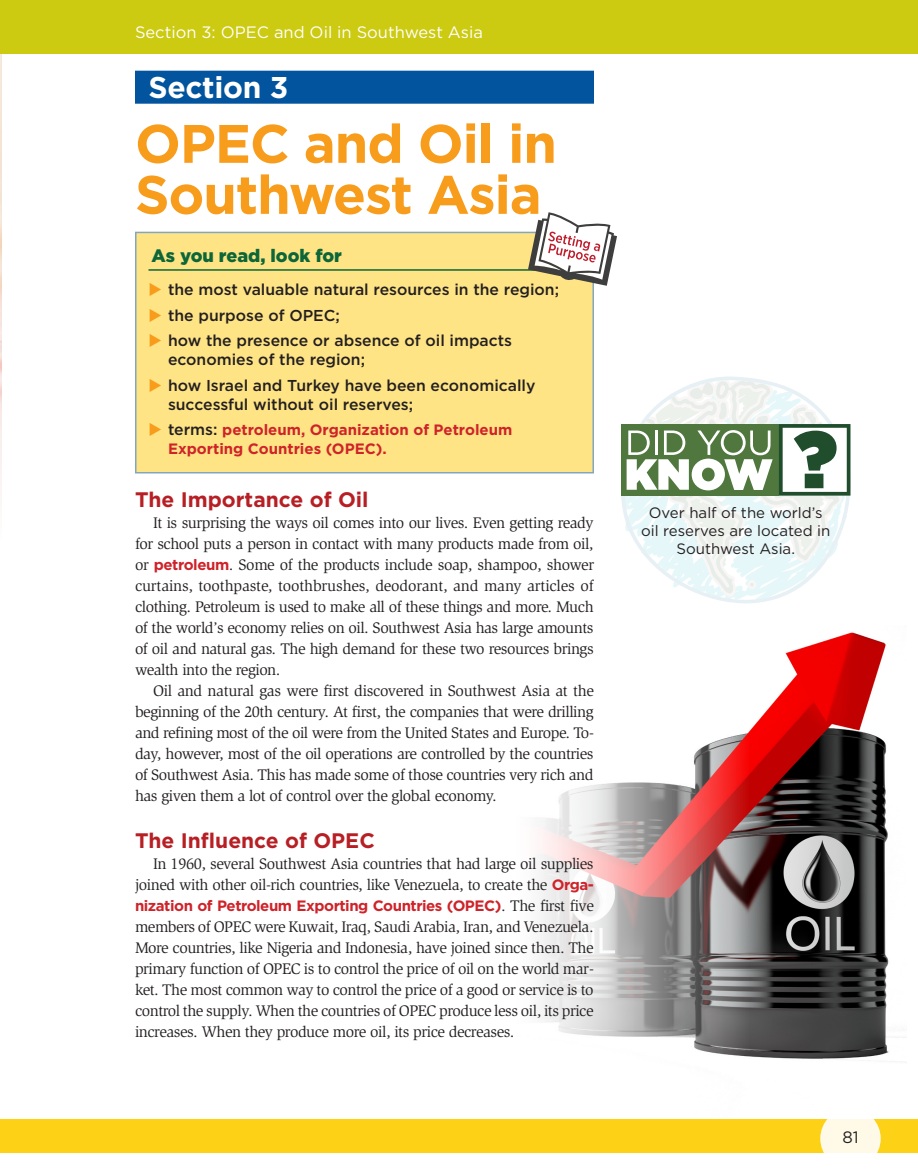
<style>
.page{position:relative;width:918px;height:1175px;background:#fff}
.page>*{position:absolute;margin:0;border:0;box-sizing:border-box;transform-origin:0 0}
.WS__A-T__-_Section_T{font:700 54px/51px "Gotham";letter-spacing:-.02em;color:#f89c1c}
.WS__A-N__-__section{font:700 30px "Gotham";letter-spacing:-.01em;color:#fff}
.WS_-__B__Subtitle__r{font:700 21px "Gotham";color:#b71f24}
.WS_-__As_your_read{font:900 18px "Gotham";color:#0c6638}
.PAGE_HEADER__right_s{font:16.5px "Gotham";color:#fff}
.t1{font:16.5px "Gotham";color:#231f20}
.WS_-_body_copy_JUSTI{font:15.75px/21px "Slimbach Std";letter-spacing:-.03em;color:#231f20;text-align:justify}
.WS_-_As_you_read___R{font:500 15.75px/18.9px "Gotham";color:#231f20}
.WS_-_As_you_read___R-2{font:700 15px/18.9px "Gotham";color:#cf232a}
.WS_-_Did_You_Know{font:15px/18px "Gotham";color:#231f20;text-align:center}
.WS_-_body_copy_JUSTI-2{font:700 15px "Gotham";letter-spacing:-.03em;color:#cf232a}
.s1{color:#f89c1c}
.s2{font-weight:500;font-size:15.75px;color:#231f20}
.s3{font-family:"Gotham";font-weight:700;font-size:15px;color:#cf232a}
.s4{font-family:"Slimbach Std";font-weight:400;font-size:15.75px;color:#231f20}
</style>
<div class="page">
<img style="left:0;top:54px;width:1px;height:438px">
<img style="left:541px;top:632px;width:364px;height:430px">
<div style="left:135px;top:232px;width:459px;height:241px;background:#fee484"></div>
<div style="left:135px;top:71px;width:459px;height:33px;background:#01549d"></div>
<hr style="left:148px;top:269px;width:432px;height:2px;background:#0c6638">
<svg style="left:528px;top:212px;width:89px;height:74px"></svg>
<svg style="left:621px;top:424px;width:230px;height:180px"></svg>
<div style="left:621px;top:424px;width:158px;height:71px;background:#4f773e"></div>
<svg style="left:627px;top:376px;width:223px;height:221px"></svg>
<div style="left:0;top:1119px;width:918px;height:33px;background:#fcd116"></div>
<div style="left:0;top:0;width:918px;height:54px;background:#ccca11"></div>
<svg style="left:820px;top:1108px;width:61px;height:60px;fill:#fefae7"></svg>
<p class="PAGE_HEADER__right_s" style="left:135px;top:22px;width:350px">Section 3: OPEC and Oil in Southwest Asia</p>
<p class="WS__A-N__-__section" style="left:148px;top:68px;width:142px">Section 3</p>
<p class="WS__A-T__-_Section_T" style="left:135px;top:118px;width:424px">OPEC and Oil in<br>Southwest Asia</p>
<p class="WS_-__As_your_read" style="left:152px;top:244px;width:192px">As you read, look for</p>
<p class="WS_-_As_you_read___R" style="left:148px;top:280px;width:412px"><span class="s1">◆</span> the most valuable natural resources in the region;</p>
<p class="WS_-_As_you_read___R" style="left:148px;top:305px;width:193px"><span class="s1">◆</span> the purpose of OPEC;</p>
<p class="WS_-_As_you_read___R" style="left:168px;top:331px;width:346px;text-indent:-20px"><span class="s1">◆</span> how the presence or absence of oil impacts economies of the region;</p>
<p class="WS_-_As_you_read___R" style="left:168px;top:375px;width:369px;text-indent:-20px"><span class="s1">◆</span> how Israel and Turkey have been economically successful without oil reserves;</p>
<p class="WS_-_As_you_read___R-2" style="left:168px;top:420px;width:346px;text-indent:-20px"><span class="s1">◆</span> <span class="s2">terms:</span> petroleum, Organization of Petroleum<br>Exporting Countries (OPEC).</p>
<p class="WS_-__B__Subtitle__r" style="left:135px;top:486px;width:235px">The Importance of Oil</p>
<p class="WS_-_body_copy_JUSTI" style="left:135px;top:512px;width:461px;text-indent:18px">It is surprising the ways oil comes into our lives. Even getting ready for school puts a person in contact with many products made from oil, or <span class="s3">petroleum</span>. Some of the products include soap, shampoo, shower curtains, toothpaste, toothbrushes, deodorant, and many articles of clothing. Petroleum is used to make all of these things and more. Much of the world’s economy relies on oil. Southwest Asia has large amounts of oil and natural gas. The high demand for these two resources brings wealth into the region.</p>
<p class="WS_-_body_copy_JUSTI" style="left:135px;top:680px;width:461px;text-indent:18px">Oil and natural gas were first discovered in Southwest Asia at the beginning of the 20th century. At first, the companies that were drilling and refining most of the oil were from the United States and Europe. To&shy;day, however, most of the oil operations are controlled by the countries of Southwest Asia. This has made some of those countries very rich and has given them a lot of control over the global economy.</p>
<p class="WS_-__B__Subtitle__r" style="left:135px;top:826px;width:241px">The Influence of OPEC</p>
<p class="WS_-_body_copy_JUSTI" style="left:135px;top:853px;width:461px;text-align:right">In 1960, several Southwest Asia countries that had large oil supplies joined with other oil-rich countries, like Venezuela, to create the <span class="s3">Orga-</span></p>
<p class="WS_-_body_copy_JUSTI-2" style="left:135px;top:895px;width:460px">nization of Petroleum Exporting Countries (OPEC)<span class="s4">. The first five</span></p>
<p class="WS_-_body_copy_JUSTI" style="left:135px;top:916px;width:461px">members of OPEC were Kuwait, Iraq, Saudi Arabia, Iran, and Venezuela.<br>More countries, like Nigeria and Indonesia, have joined since then. The primary function of OPEC is to control the price of oil on the world mar&shy;ket. The most common way to control the price of a good or service is to control the supply. When the countries of OPEC produce less oil, its price increases. When they produce more oil, its price decreases.</p>
<p class="WS_-_Did_You_Know" style="left:641px;top:503px;width:191px">Over half of the world’s oil reserves are located in<br>Southwest Asia.</p>
<p class="t1" style="left:842px;top:1126px;width:18px">81</p>
</div>
